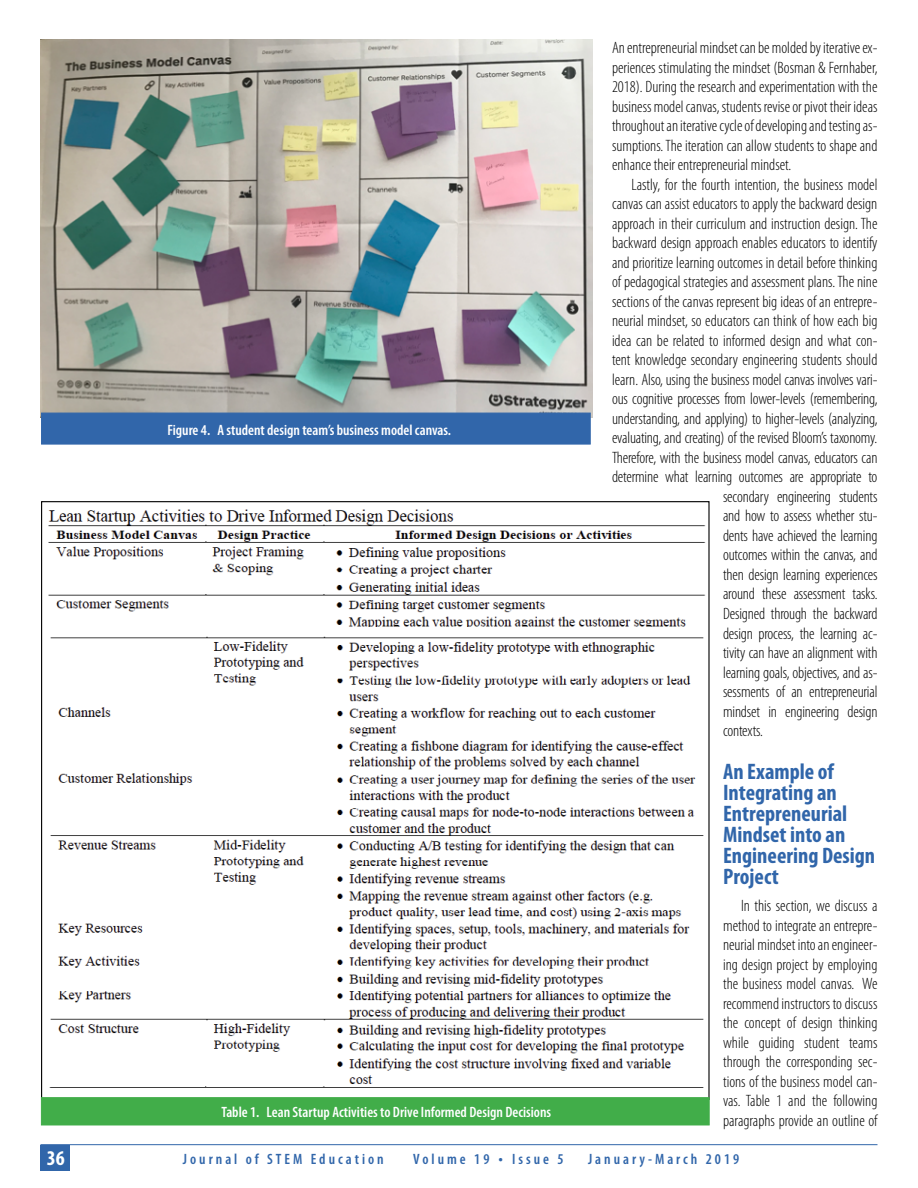
<style>
.page{position:relative;width:918px;height:1188px;background:#fff}
.page>*{position:absolute;margin:0;border:0;box-sizing:border-box;transform-origin:0 0}
.t1{font:700 condensed 22.5px/21px "Myriad Pro";color:#3166aa}
.t2{font:700 condensed 21px "Myriad Pro";color:#fff}
.t3{font:300 condensed 16.5px/19.5px "Myriad Pro";letter-spacing:-.01em;color:#000;text-align:justify}
.t4{font:600 condensed 15px "Myriad Pro";color:#fff}
.t5{font:600 condensed 15px "Myriad Pro";letter-spacing:.2em;color:#3166aa}
.s1{font-size:16.5px}
</style>
<div class="page">
<hr style="left:40px;top:1144px;width:838px;height:1px;background:#3166aa">
<div style="left:40px;top:1145px;width:30px;height:26px;background:#3166aa"></div>
<img style="left:41px;top:40px;width:551px;height:377px">
<div style="left:41px;top:413px;width:550px;height:32px;background:#3166aa;border:1px solid #3166aa"></div>
<img style="left:48px;top:509px;width:658px;height:118px">
<img style="left:49px;top:636px;width:655px;height:452px">
<div style="left:41px;top:1097px;width:669px;height:28px;background:#41ad49;border:1px solid #41ad49"></div>
<p class="t4" style="left:167px;top:421px;width:285px">Figure 4. A student design team’s business model canvas.</p>
<p class="t4" style="left:221px;top:1103px;width:331px">Table 1. Lean Startup Activities to Drive Informed Design Decisions</p>
<p class="t3" style="left:612px;top:38px;width:267px">An entrepreneurial mindset can be molded by iterative ex&shy;periences stimulating the mindset (Bosman &amp; Fernhaber, 2018). During the research and experimentation with the business model canvas, students revise or pivot their ideas throughout an iterative cycle of developing and testing as&shy;sumptions. The iteration can allow students to shape and enhance their entrepreneurial mindset.</p>
<p class="t3" style="left:632px;top:175px;width:248px">Lastly, for the fourth intention, the business model</p>
<p class="t3" style="left:612px;top:194px;width:267px">canvas can assist educators to apply the backward design</p>
<p class="t3" style="left:612px;top:214px;width:267px">approach in their curriculum and instruction design. The</p>
<p class="t3" style="left:612px;top:233px;width:267px">backward design approach enables educators to identify</p>
<p class="t3" style="left:612px;top:253px;width:267px">and prioritize learning outcomes in detail before thinking</p>
<p class="t3" style="left:612px;top:272px;width:267px">of pedagogical strategies and assessment plans. The nine</p>
<p class="t3" style="left:612px;top:292px;width:267px">sections of the canvas represent big ideas of an entrepre-</p>
<p class="t3" style="left:612px;top:311px;width:267px">neurial mindset, so educators can think of how each big</p>
<p class="t3" style="left:612px;top:331px;width:267px">idea can be related to informed design and what con-</p>
<p class="t3" style="left:612px;top:350px;width:267px">tent knowledge secondary engineering students should</p>
<p class="t3" style="left:612px;top:370px;width:267px">learn. Also, using the business model canvas involves vari-</p>
<p class="t3" style="left:612px;top:389px;width:267px">ous cognitive processes from lower-levels (remembering,</p>
<p class="t3" style="left:612px;top:409px;width:267px">understanding, and applying) to higher-levels (analyzing,</p>
<p class="t3" style="left:612px;top:428px;width:267px">evaluating, and creating) of the revised Bloom’s taxonomy.</p>
<p class="t3" style="left:612px;top:448px;width:267px">Therefore, with the business model canvas, educators can</p>
<p class="t3" style="left:612px;top:467px;width:267px">determine what learning outcomes are appropriate to</p>
<p class="t3" style="left:723px;top:487px;width:156px">secondary engineering students</p>
<p class="t3" style="left:723px;top:506px;width:156px">and how to assess whether stu-</p>
<p class="t3" style="left:723px;top:526px;width:156px">dents have achieved the learning</p>
<p class="t3" style="left:723px;top:545px;width:156px">outcomes within the canvas, and</p>
<p class="t3" style="left:723px;top:565px;width:156px">then design learning experiences</p>
<p class="t3" style="left:723px;top:584px;width:156px">around these assessment tasks.</p>
<p class="t3" style="left:723px;top:604px;width:156px">Designed through the backward</p>
<p class="t3" style="left:723px;top:623px;width:156px">design process, the learning ac-</p>
<p class="t3" style="left:723px;top:643px;width:156px">tivity can have an alignment with</p>
<p class="t3" style="left:723px;top:662px;width:156px">learning goals, objectives, and as-</p>
<p class="t3" style="left:723px;top:682px;width:156px">sessments of an entrepreneurial</p>
<p class="t3" style="left:723px;top:701px;width:156px">mindset in engineering design</p>
<p class="t3" style="left:723px;top:721px;width:41px">contexts.</p>
<h1 class="t1" style="left:723px;top:761px;width:154px">An Example of<br>Integrating an<br>Entrepreneurial<br>Mindset into an<br>Engineering Design<br>Project</h1>
<p class="t3" style="left:723px;top:896px;width:156px;text-indent:18px">In this section, we discuss a method to integrate an entrepre&shy;neurial mindset into an engineer&shy;ing design project by employing the business model canvas. We recommend instructors to discuss the concept of design thinking while guiding student teams through the corresponding sec&shy;tions of the business model can&shy;vas. Table 1 and the following paragraphs provide an outline of</p>
<p class="t2" style="left:47px;top:1145px;width:19px">36</p>
<p class="t5" style="left:183px;top:1150px;width:202px">Journal of STEM Education</p>
<p class="t5" style="left:413px;top:1150px;width:152px">Volume 19 <span class="s1">•</span> Issue 5</p>
<p class="t5" style="left:588px;top:1150px;width:153px">January-March 2019</p>
</div>
